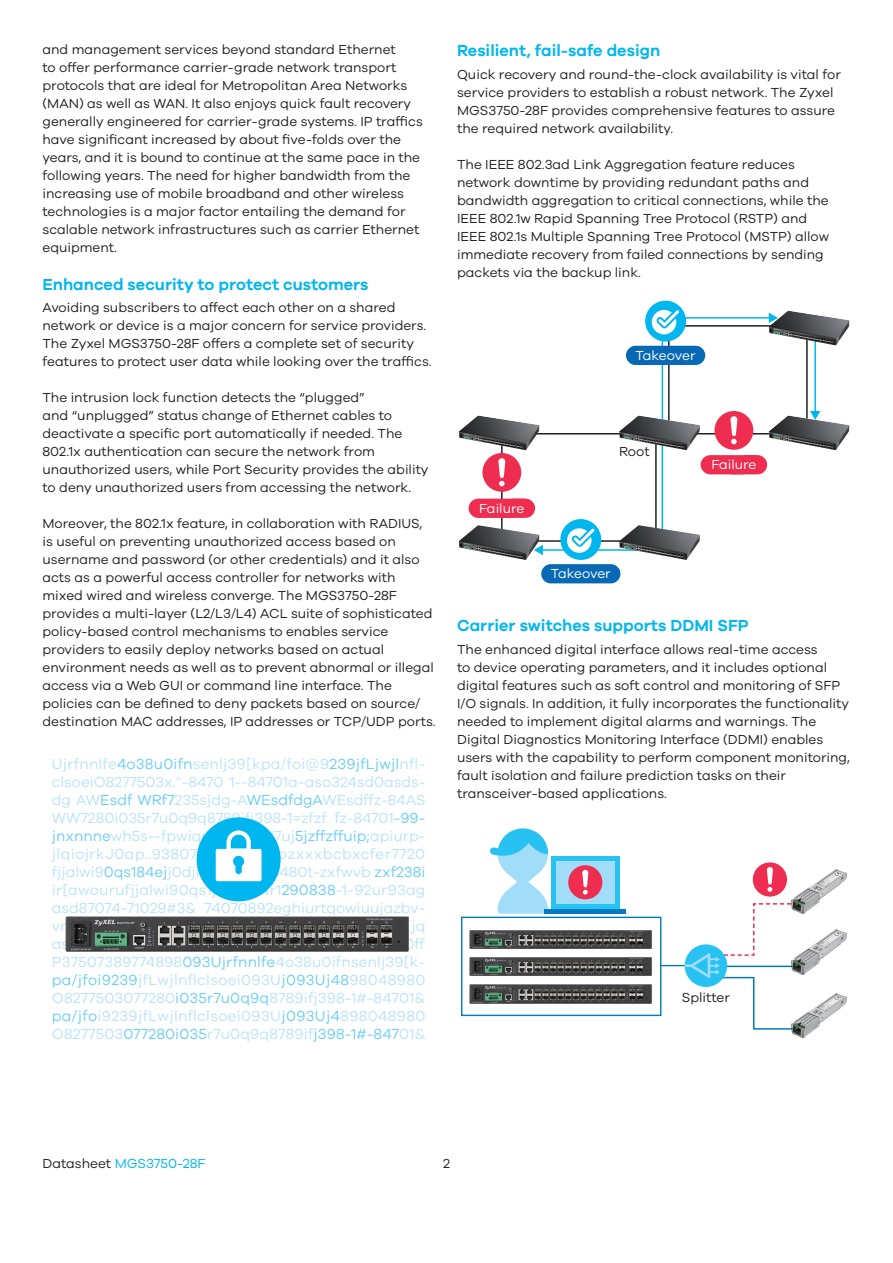
<style>
.page{position:relative;width:893px;height:1263px;background:#fff}
.page>*{position:absolute;margin:0;border:0;box-sizing:border-box;transform-origin:0 0}
.t1{font:600 16.5px "Galano Grotesque";color:#00b6ef}
.t2{font:15px/18px "Galano Grotesque";letter-spacing:.01em;color:#bae4f9;text-align:justify}
.brand_2_0_intro_bene{font:13.5px/18px "Galano Grotesque";color:#231f20}
.t3{font:13.5px "Galano Grotesque";color:#fff}
.t4{font:13.5px "Galano Grotesque";color:#00b6ef}
.s1{color:#6dcef5}
.s2{color:#231f20}
</style>
<div class="page">
<div style="left:197px;top:817px;width:84px;height:84px;background:#00b6ef;border-radius:50%"></div>
<svg style="left:216px;top:830px;width:46px;height:51px"></svg>
<img style="left:65px;top:916px;width:344px;height:36px">
<div style="left:461px;top:917px;width:200px;height:99px;border:1px solid #007bc2"></div>
<svg style="left:490px;top:828px;width:58px;height:86px"></svg>
<div style="left:551px;top:856px;width:69px;height:54px;background:#27c2f2"></div>
<div style="left:556px;top:861px;width:59px;height:42px;background:#a1ddf8"></div>
<div style="left:545px;top:909px;width:81px;height:5px;background:#007bc2"></div>
<img style="left:469px;top:930px;width:183px;height:74px">
<img style="left:791px;top:868px;width:56px;height:47px">
<img style="left:791px;top:992px;width:56px;height:47px">
<svg style="left:661px;top:902px;width:137px;height:128px"></svg>
<img style="left:791px;top:929px;width:56px;height:46px">
<div style="left:568px;top:865px;width:34px;height:34px;background:#ee2d50;border-radius:50%"></div>
<svg style="left:582px;top:870px;width:6px;height:25px"></svg>
<div style="left:753px;top:862px;width:34px;height:34px;background:#ee2d50;border-radius:50%"></div>
<svg style="left:767px;top:867px;width:6px;height:25px"></svg>
<hr style="left:499px;top:540px;width:150px;height:2px;background:#231f20">
<hr style="left:541px;top:549px;width:99px;height:2px;background:#00b6ef">
<svg style="left:539px;top:545px;width:4px;height:10px"></svg>
<hr style="left:501px;top:433px;width:290px;height:1px;background:#231f20">
<hr style="left:678px;top:325px;width:122px;height:2px;background:#231f20">
<hr style="left:677px;top:317px;width:93px;height:2px;background:#00b6ef">
<hr style="left:501px;top:439px;width:2px;height:98px;background:#231f20">
<hr style="left:655px;top:422px;width:2px;height:115px;background:#231f20">
<hr style="left:662px;top:441px;width:1px;height:96px;background:#00b6ef">
<hr style="left:668px;top:319px;width:2px;height:107px;background:#231f20">
<hr style="left:662px;top:304px;width:1px;height:116px;background:#00b6ef">
<hr style="left:814px;top:323px;width:2px;height:89px;background:#00b6ef">
<svg style="left:810px;top:411px;width:10px;height:4px"></svg>
<hr style="left:806px;top:326px;width:2px;height:99px;background:#231f20">
<img style="left:619px;top:415px;width:81px;height:35px">
<img style="left:459px;top:415px;width:80px;height:35px">
<img style="left:459px;top:525px;width:80px;height:35px">
<img style="left:619px;top:525px;width:81px;height:35px">
<img style="left:769px;top:415px;width:80px;height:35px">
<img style="left:769px;top:311px;width:80px;height:34px">
<div style="left:645px;top:301px;width:41px;height:40px;background:#00b6ef;border-radius:50%"></div>
<svg style="left:652px;top:310px;width:27px;height:24px"></svg>
<div style="left:626px;top:346px;width:79px;height:19px;background:#0769b5;border-radius:10px"></div>
<div style="left:560px;top:519px;width:41px;height:41px;background:#00b6ef;border-radius:50%"></div>
<svg style="left:567px;top:528px;width:28px;height:25px"></svg>
<div style="left:541px;top:564px;width:79px;height:19px;background:#0769b5;border-radius:10px"></div>
<svg style="left:469px;top:499px;width:66px;height:19px"></svg>
<svg style="left:701px;top:455px;width:66px;height:19px"></svg>
<div style="left:482px;top:453px;width:39px;height:39px;background:#ee2d50;border-radius:50%"></div>
<svg style="left:498px;top:458px;width:7px;height:28px"></svg>
<div style="left:714px;top:411px;width:39px;height:39px;background:#ee2d50;border-radius:50%"></div>
<svg style="left:730px;top:416px;width:7px;height:28px"></svg>
<p class="brand_2_0_intro_bene" style="left:43px;top:40px;width:382px">and management services beyond standard Ethernet<br>to offer performance carrier-grade network transport protocols that are ideal for Metropolitan Area Networks (MAN) as well as WAN. It also enjoys quick fault recovery generally engineered for carrier-grade systems. IP traffics have significant increased by about five-folds over the years, and it is bound to continue at the same pace in the following years. The need for higher bandwidth from the increasing use of mobile broadband and other wireless technologies is a major factor entailing the demand for scalable network infrastructures such as carrier Ethernet equipment.</p>
<p class="t1" style="left:43px;top:274px;width:327px">Enhanced security to protect customers</p>
<p class="brand_2_0_intro_bene" style="left:43px;top:298px;width:391px">Avoiding subscribers to affect each other on a shared network or device is a major concern for service providers.<br>The Zyxel MGS3750-28F offers a complete set of security features to protect user data while looking over the traffics.</p>
<p class="brand_2_0_intro_bene" style="left:43px;top:388px;width:388px">The intrusion lock function detects the “plugged”<br>and “unplugged” status change of Ethernet cables to deactivate a specific port automatically if needed. The 802.1x authentication can secure the network from unauthorized users, while Port Security provides the ability to deny unauthorized users from accessing the network.</p>
<p class="brand_2_0_intro_bene" style="left:43px;top:514px;width:395px">Moreover, the 802.1x feature, in collaboration with RADIUS, is useful on preventing unauthorized access based on username and password (or other credentials) and it also acts as a powerful access controller for networks with mixed wired and wireless converge. The MGS3750-28F provides a multi-layer (L2/L3/L4) ACL suite of sophisticated policy-based control mechanisms to enables service providers to easily deploy networks based on actual environment needs as well as to prevent abnormal or illegal access via a Web GUI or command line interface. The policies can be defined to deny packets based on source/ destination MAC addresses, IP addresses or TCP/UDP ports.</p>
<p class="t2" style="left:52px;top:755px;width:375px">Ujrfnnlfe<span class="s1">4o38u0ifn</span>senlj39[kpa/foi@9<span class="s1">239jfLjwjl</span>nfl&shy;clsoeiO8277503x.^-8470 1--84701a-aso324sd0asds&shy;dg AW<span class="s1">Esdf WRf7</span>235sjdg-A<span class="s1">WEsdfdgA</span>WEsdffz-84AS WW7280i035r7u0q9q8789ifj398-1=zfzf fz-84701<span class="s1">-99- jnxnnne</span>wh5s--fpwiqp924- 7d7uj<span class="s1">5jzffzffuip;</span>apiurp&shy;jlqiojrkJ0ap..938075ojfhbhawozxxxbcbxcfer7720 fjjalwi9<span class="s1">0qs184ej</span>j0djl83795729 0480t-zxfwvb <span class="s1">zxf238i </span>ir[awourufjjalwi90qs1j938974r1<span class="s1">290838</span>-1-92ur93ag asd87074-71029#3&amp; 74070892eghiurtqowiuujazbv-</p>
<p class="t2" style="left:52px;top:953px;width:375px">P37507389774898<span class="s1">093Ujrfnnlfe</span>4o38u0ifnsenlj39[k&shy;<span class="s1">pa/jfoi9239</span>jfLwjlnflclsoei093U<span class="s1">j093Uj48</span>98048980<br>O8277503077280<span class="s1">i035r7u0q9q</span>8789ifj398-1#-84701&amp; <span class="s1">pa/jfo</span>i9239jfLwjlnflclsoei093U<span class="s1">j093Uj4</span>898048980<br>O8277503<span class="s1">077280i035</span>r7u0q9q8789if<span class="s1">j398-1#-847</span>01&amp;</p>
<p class="t1" style="left:457px;top:41px;width:205px">Resilient, fail-safe design</p>
<p class="brand_2_0_intro_bene" style="left:457px;top:65px;width:385px">Quick recovery and round-the-clock availability is vital for service providers to establish a robust network. The Zyxel MGS3750-28F provides comprehensive features to assure the required network availability.</p>
<p class="brand_2_0_intro_bene" style="left:457px;top:155px;width:374px">The IEEE 802.3ad Link Aggregation feature reduces network downtime by providing redundant paths and bandwidth aggregation to critical connections, while the IEEE 802.1w Rapid Spanning Tree Protocol (RSTP) and IEEE 802.1s Multiple Spanning Tree Protocol (MSTP) allow immediate recovery from failed connections by sending packets via the backup link.</p>
<p class="t3" style="left:636px;top:347px;width:61px">Takeover</p>
<p class="t3" style="left:479px;top:500px;width:47px">Failure</p>
<p class="brand_2_0_intro_bene" style="left:619px;top:442px;width:32px">Root</p>
<p class="t3" style="left:551px;top:565px;width:61px">Takeover</p>
<p class="t3" style="left:711px;top:456px;width:47px">Failure</p>
<p class="t1" style="left:457px;top:616px;width:293px">Carrier switches supports DDMI SFP</p>
<p class="brand_2_0_intro_bene" style="left:457px;top:640px;width:394px">The enhanced digital interface allows real-time access<br>to device operating parameters, and it includes optional digital features such as soft control and monitoring of SFP I/O signals. In addition, it fully incorporates the functionality needed to implement digital alarms and warnings. The Digital Diagnostics Monitoring Interface (DDMI) enables users with the capability to perform component monitoring, fault isolation and failure prediction tasks on their transceiver-based applications.</p>
<p class="brand_2_0_intro_bene" style="left:682px;top:988px;width:50px">Splitter</p>
<p class="t4" style="left:43px;top:1155px;width:165px"><span class="s2">Datasheet</span> MGS3750-28F</p>
<p class="brand_2_0_intro_bene" style="left:443px;top:1154px;width:8px">2</p>
</div>
